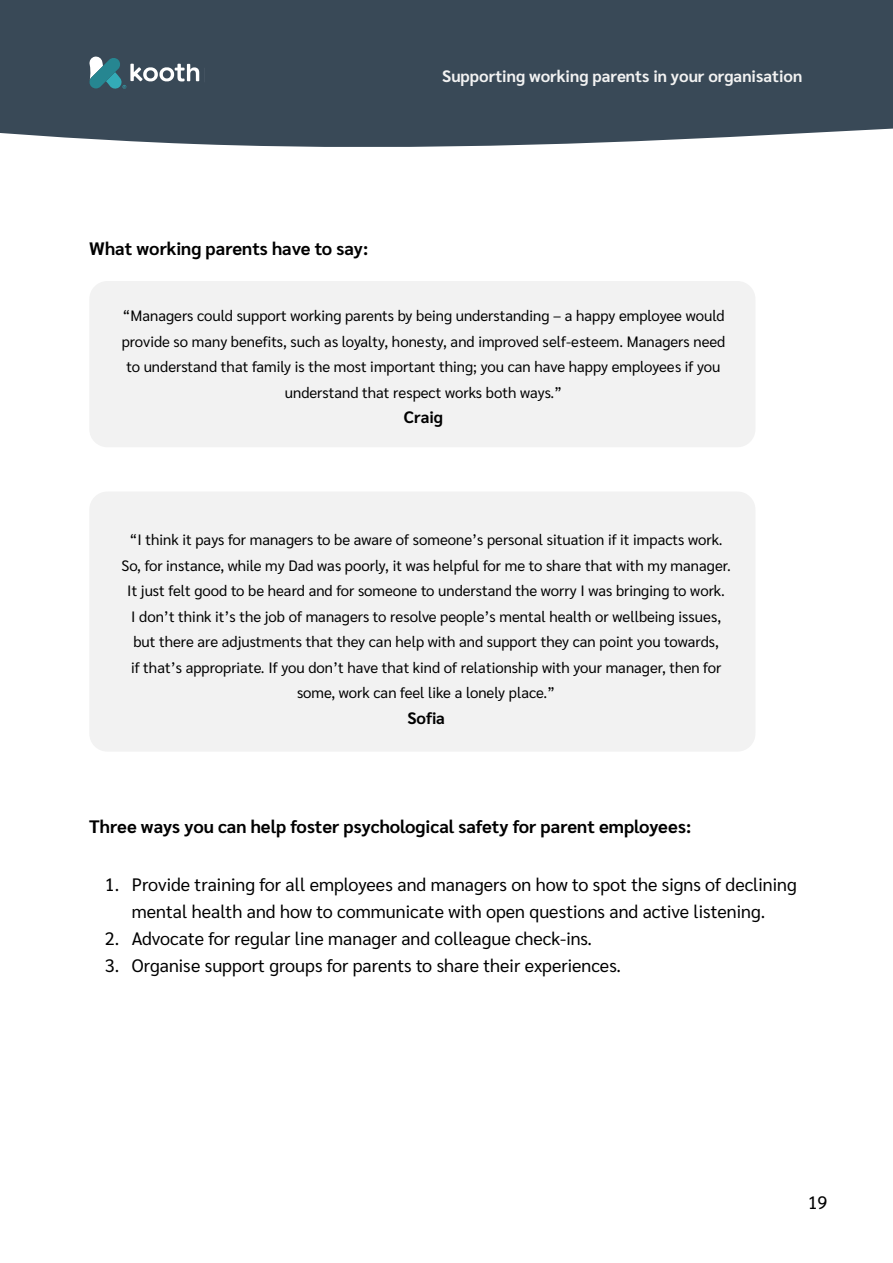
<style>
.page{position:relative;width:893px;height:1263px;background:#fff}
.page>*{position:absolute;margin:0;border:0;box-sizing:border-box;transform-origin:0 0}
.t1{font:18px/27px "Sarabun";color:#000;text-align:center}
.t2{font:700 18px "Sarabun";color:#000}
.t3{font:700 16.5px "Sarabun";color:#f2f2f2}
.t4{font:700 16.5px "Sarabun";color:#000}
.t5{font:15px/25.5px "Sarabun";color:#000;text-align:center}
</style>
<div class="page">
<div style="left:0;top:0;width:893px;height:147px;background:#394957"></div>
<svg style="left:89px;top:56px;width:110px;height:33px"></svg>
<div style="left:89px;top:281px;width:666px;height:166px;background:#f2f2f2;border-radius:18px"></div>
<div style="left:89px;top:491px;width:666px;height:261px;background:#f2f2f2;border-radius:18px"></div>
<p class="t2" style="left:89px;top:238px;width:280px">What working parents have to say:</p>
<p class="t3" style="left:442px;top:66px;width:362px">Supporting working parents in your organisation</p>
<p class="t5" style="left:122px;top:303px;width:605px">“Managers could support working parents by being understanding – a happy employee would provide so many benefits, such as loyalty, honesty, and improved self-esteem. Managers need to understand that family is the most important thing; you can have happy employees if you understand that respect works both ways.”</p>
<p class="t4" style="left:404px;top:408px;width:41px">Craig</p>
<p class="t5" style="left:121px;top:527px;width:611px">“I think it pays for managers to be aware of someone’s personal situation if it impacts work.<br>So, for instance, while my Dad was poorly, it was helpful for me to share that with my manager.<br>It just felt good to be heard and for someone to understand the worry I was bringing to work.<br>I don’t think it’s the job of managers to resolve people’s mental health or wellbeing issues, but there are adjustments that they can help with and support they can point you towards,<br>if that’s appropriate. If you don’t have that kind of relationship with your manager, then for some, work can feel like a lonely place.”</p>
<p class="t4" style="left:407px;top:709px;width:39px">Sofia</p>
<p class="t2" style="left:89px;top:816px;width:604px">Three ways you can help foster psychological safety for parent employees:</p>
<p class="t1" style="left:105px;top:871px;width:693px">1. Provide training for all employees and managers on how to spot the signs of declining mental health and how to communicate with open questions and active listening.</p>
<p class="t1" style="left:105px;top:925px;width:489px">2. Advocate for regular line manager and colleague check-ins.</p>
<p class="t1" style="left:105px;top:952px;width:518px">3. Organise support groups for parents to share their experiences.</p>
<p class="t1" style="left:808px;top:1189px;width:21px">19</p>
</div>
